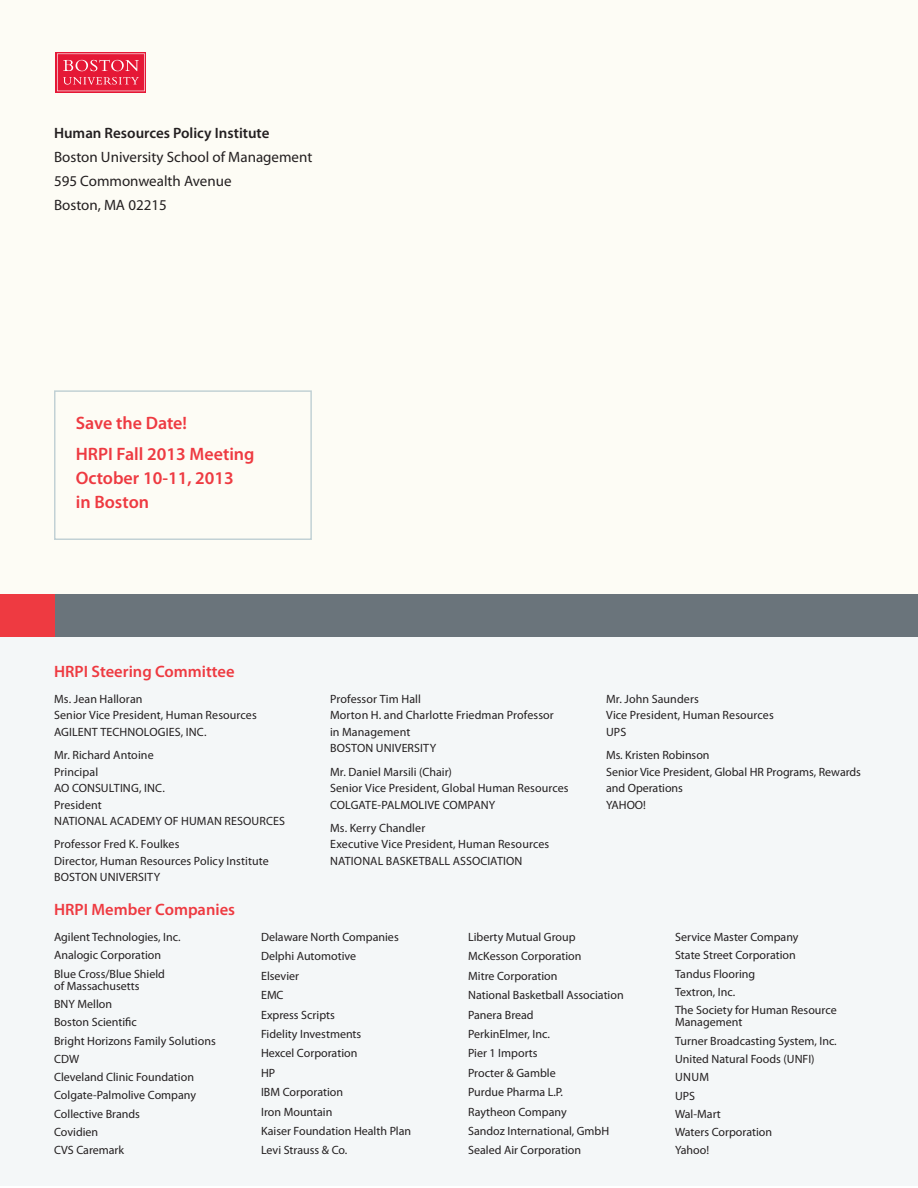
<style>
.page{position:relative;width:918px;height:1188px;background:#fff}
.page>*{position:absolute;margin:0;border:0;box-sizing:border-box;transform-origin:0 0}
.t1{font:600 18px/30.8px "Myriad Pro";color:#ee3a41}
.t2{font:600 16.5px "Myriad Pro";color:#ee3a41}
.t3{font:15px/24px "Myriad Pro";color:#231f20}
.t4{font:600 15px "Myriad Pro";color:#231f20}
.t5{font:12px/18.3px "Myriad Pro";color:#231f20}
</style>
<div class="page">
<div style="left:0;top:594px;width:918px;height:592px;background:#f4f7f8"></div>
<div style="left:2px;top:580px;width:916px;height:57px;background:#6a747b"></div>
<div style="left:0;top:580px;width:54px;height:57px;background:#ee3a41"></div>
<div style="left:0;top:0;width:918px;height:594px;background:#fdfcf5"></div>
<svg style="left:56px;top:52px;width:90px;height:41px"></svg>
<svg style="left:57px;top:54px;width:88px;height:37px;background:#e83751"></svg>
<div style="left:54px;top:390px;width:258px;height:150px;border:2px solid #c2d1d5"></div>
<p class="t4" style="left:54px;top:124px;width:217px">Human Resources Policy Institute</p>
<p class="t3" style="left:54px;top:145px;width:260px">Boston University School of Management<br>595 Commonwealth Avenue<br>Boston, MA 02215</p>
<h1 class="t1" style="left:76px;top:408px;width:180px">Save the Date!<br>HRPI Fall 2013 Meeting</h1>
<h1 class="t1" style="left:76px;top:466px;width:160px;line-height:24px">October 10-11, 2013 in Boston</h1>
<h2 class="t2" style="left:54px;top:661px;width:182px">HRPI Steering Committee</h2>
<p class="t5" style="left:54px;top:690px;width:204px;line-height:16.5px">Ms. Jean Halloran<br>Senior Vice President, Human Resources<br>AGILENT TECHNOLOGIES, INC.</p>
<p class="t5" style="left:54px;top:747px;width:232px;line-height:16.5px">Mr. Richard Antoine<br>Principal<br>AO CONSULTING, INC.<br>President<br>NATIONAL ACADEMY OF HUMAN RESOURCES</p>
<p class="t5" style="left:54px;top:836px;width:216px;line-height:16.5px">Professor Fred K. Foulkes<br>Director, Human Resources Policy Institute<br>BOSTON UNIVERSITY</p>
<p class="t5" style="left:330px;top:690px;width:225px;line-height:16.5px">Professor Tim Hall<br>Morton H. and Charlotte Friedman Professor in Management<br>BOSTON UNIVERSITY</p>
<p class="t5" style="left:330px;top:763px;width:240px;line-height:16.5px">Mr. Daniel Marsili (Chair)<br>Senior Vice President, Global Human Resources<br>COLGATE-PALMOLIVE COMPANY</p>
<p class="t5" style="left:330px;top:819px;width:221px;line-height:16.5px">Ms. Kerry Chandler<br>Executive Vice President, Human Resources<br>NATIONAL BASKETBALL ASSOCIATION</p>
<p class="t5" style="left:606px;top:690px;width:169px;line-height:16.5px">Mr. John Saunders<br>Vice President, Human Resources<br>UPS</p>
<p class="t5" style="left:606px;top:747px;width:256px;line-height:16.5px">Ms. Kristen Robinson<br>Senior Vice President, Global HR Programs, Rewards and Operations<br>YAHOO!</p>
<h2 class="t2" style="left:54px;top:899px;width:182px">HRPI Member Companies</h2>
<p class="t5" style="left:54px;top:928px;width:128px">Agilent Technologies, Inc.<br>Analogic Corporation<br>Blue Cross/Blue Shield</p>
<p class="t5" style="left:54px;top:976px;width:163px">of Massachusetts<br>BNY Mellon<br>Boston Scientific<br>Bright Horizons Family Solutions<br>CDW<br>Cleveland Clinic Foundation<br>Colgate-Palmolive Company<br>Collective Brands<br>Covidien<br>CVS Caremark</p>
<p class="t5" style="left:261px;top:927px;width:152px;line-height:19.4px">Delaware North Companies<br>Delphi Automotive<br>Elsevier<br>EMC<br>Express Scripts<br>Fidelity Investments<br>Hexcel Corporation<br>HP<br>IBM Corporation<br>Iron Mountain<br>Kaiser Foundation Health Plan<br>Levi Strauss &amp; Co.</p>
<p class="t5" style="left:468px;top:927px;width:157px;line-height:19.4px">Liberty Mutual Group<br>McKesson Corporation<br>Mitre Corporation<br>National Basketball Association<br>Panera Bread<br>PerkinElmer, Inc.<br>Pier 1 Imports<br>Procter &amp; Gamble<br>Purdue Pharma L.P.<br>Raytheon Company<br>Sandoz International, GmbH<br>Sealed Air Corporation</p>
<p class="t5" style="left:675px;top:928px;width:163px">Service Master Company<br>State Street Corporation<br>Tandus Flooring<br>Textron, Inc.<br>The Society for Human Resource</p>
<p class="t5" style="left:675px;top:1013px;width:163px">Management<br>Turner Broadcasting System, Inc.<br>United Natural Foods (UNFI)<br>Unum<br>UPS<br>Wal-Mart<br>Waters Corporation<br>Yahoo!</p>
</div>
